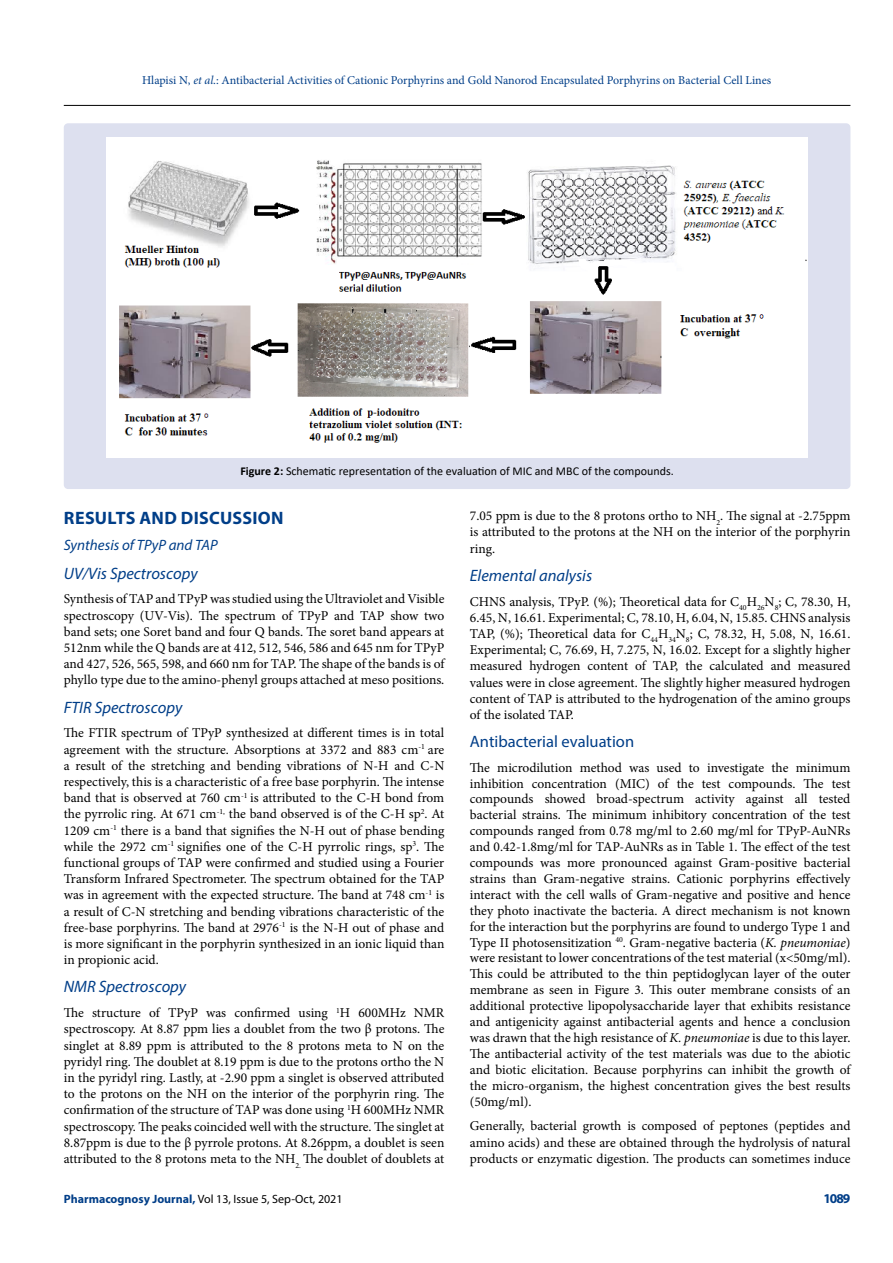
<style>
.page{position:relative;width:893px;height:1263px;background:#fff}
.page>*{position:absolute;margin:0;border:0;box-sizing:border-box;transform-origin:0 0}
.t1{font:700 18px "Myriad Pro";letter-spacing:.02em;color:#003e88}
.t2{font:italic 16.5px "Myriad Pro";color:#003e88}
.t3{font:16.5px "Myriad Pro";color:#003e88}
.t4{font:italic 15px "Myriad Pro";color:#003e88}
.t5{font:13.5px/16.2px "Minion Pro";color:#000;text-align:justify}
.t6{font:700 13.5px "Myriad Pro";color:#003e88}
.t7{font:12px "Minion Pro";color:#003e88}
.t8{font:12px "Calibri";color:#000}
.t9{font:12px "Myriad Pro";color:#000}
.s1{font-style:italic}
.s2{font-weight:700}
.s3{font-weight:700;color:#003e88}
</style>
<div class="page">
<hr style="left:64px;top:105px;width:786px;height:1px;background:#000">
<div style="left:64px;top:123px;width:786px;height:366px;background:#dde0ef;border-radius:4px"></div>
<img style="left:107px;top:138px;width:701px;height:319px">
<p class="t7" style="left:142px;top:72px;width:631px">Hlapisi N, <span class="s1">et al</span>.: Antibacterial Activities of Cationic Porphyrins and Gold Nanorod Encapsulated Porphyrins on Bacterial Cell Lines</p>
<p class="t8" style="left:240px;top:462px;width:435px"><span class="s2">Figure 2:</span> Schematic representation of the evaluation of MIC and MBC of the compounds.</p>
<h1 class="t1" style="left:64px;top:506px;width:221px">RESULTS AND DISCUSSION</h1>
<p class="t4" style="left:64px;top:536px;width:155px">Synthesis of TPyP and TAP</p>
<p class="t2" style="left:64px;top:563px;width:135px">UV/Vis Spectroscopy</p>
<p class="t5" style="left:64px;top:591px;width:382px">Synthesis of TAP and TPyP was studied using the Ultraviolet and Visible spectroscopy (UV-Vis). The spectrum of TPyP and TAP show two band sets; one Soret band and four Q bands. The soret band appears at 512nm while the Q bands are at 412, 512, 546, 586 and 645 nm for TPyP and 427, 526, 565, 598, and 660 nm for TAP. The shape of the bands is of phyllo type due to the amino-phenyl groups attached at meso positions.</p>
<p class="t2" style="left:64px;top:697px;width:120px">FTIR Spectroscopy</p>
<p class="t5" style="left:64px;top:725px;width:382px">The FTIR spectrum of TPyP synthesized at different times is in total agreement with the structure. Absorptions at 3372 and 883 cm<sup>-1</sup> are a result of the stretching and bending vibrations of N-H and C-N respectively, this is a characteristic of a free base porphyrin. The intense band that is observed at 760 cm<sup>-1</sup> is attributed to the C-H bond from the pyrrolic ring. At 671 cm<sup>-1,</sup> the band observed is of the C-H sp<sup>2</sup>. At 1209 cm<sup>-1</sup> there is a band that signifies the N-H out of phase bending while the 2972 cm<sup>-1</sup> signifies one of the C-H pyrrolic rings, sp<sup>3</sup>. The functional groups of TAP were confirmed and studied using a Fourier Transform Infrared Spectrometer. The spectrum obtained for the TAP was in agreement with the expected structure. The band at 748 cm<sup>-1</sup> is a result of C-N stretching and bending vibrations characteristic of the free-base porphyrins. The band at 2976<sup>-1</sup> is the N-H out of phase and is more significant in the porphyrin synthesized in an ionic liquid than in propionic acid.</p>
<p class="t2" style="left:64px;top:977px;width:124px">NMR Spectroscopy</p>
<p class="t5" style="left:64px;top:1005px;width:382px">The structure of TPyP was confirmed using <sup>1</sup>H 600MHz NMR spectroscopy. At 8.87 ppm lies a doublet from the two β protons. The singlet at 8.89 ppm is attributed to the 8 protons meta to N on the pyridyl ring. The doublet at 8.19 ppm is due to the protons ortho the N in the pyridyl ring. Lastly, at -2.90 ppm a singlet is observed attributed to the protons on the NH on the interior of the porphyrin ring. The confirmation of the structure of TAP was done using <sup>1</sup>H 600MHz NMR spectroscopy. The peaks coincided well with the structure. The singlet at 8.87ppm is due to the β pyrrole protons. At 8.26ppm, a doublet is seen attributed to the 8 protons meta to the NH<sub>2.</sub> The doublet of doublets at</p>
<p class="t9" style="left:64px;top:1191px;width:280px"><span class="s3">Pharmacognosy Journal,</span> Vol 13, Issue 5, Sep-Oct, 2021</p>
<p class="t5" style="left:470px;top:508px;width:382px">7.05 ppm is due to the 8 protons ortho to NH<sub>2</sub>. The signal at -2.75ppm is attributed to the protons at the NH on the interior of the porphyrin ring.</p>
<p class="t2" style="left:470px;top:565px;width:124px">Elemental analysis</p>
<p class="t5" style="left:470px;top:593px;width:382px">CHNS analysis, TPyP. (%); Theoretical data for C<sub>40</sub>H<sub>26</sub>N<sub>8</sub>; C, 78.30, H, 6.45, N, 16.61. Experimental; C, 78.10, H, 6.04, N, 15.85. CHNS analysis TAP, (%); Theoretical data for C<sub>44</sub>H<sub>34</sub>N<sub>8</sub>; C, 78.32, H, 5.08, N, 16.61.<br>Experimental; C, 76.69, H, 7.275, N, 16.02. Except for a slightly higher measured hydrogen content of TAP, the calculated and measured values were in close agreement. The slightly higher measured hydrogen content of TAP is attributed to the hydrogenation of the amino groups of the isolated TAP.</p>
<p class="t3" style="left:470px;top:731px;width:166px">Antibacterial evaluation</p>
<p class="t5" style="left:470px;top:759px;width:382px">The microdilution method was used to investigate the minimum inhibition concentration (MIC) of the test compounds. The test compounds showed broad-spectrum activity against all tested bacterial strains. The minimum inhibitory concentration of the test compounds ranged from 0.78 mg/ml to 2.60 mg/ml for TPyP-AuNRs and 0.42-1.8mg/ml for TAP-AuNRs as in Table 1. The effect of the test compounds was more pronounced against Gram-positive bacterial strains than Gram-negative strains. Cationic porphyrins effectively interact with the cell walls of Gram-negative and positive and hence they photo inactivate the bacteria. A direct mechanism is not known for the interaction but the porphyrins are found to undergo Type 1 and Type II photosensitization <sup>40</sup>. Gram-negative bacteria (<span class="s1">K. pneumoniae</span>) were resistant to lower concentrations of the test material (x&lt;50mg/ml).<br>This could be attributed to the thin peptidoglycan layer of the outer membrane as seen in Figure 3. This outer membrane consists of an additional protective lipopolysaccharide layer that exhibits resistance and antigenicity against antibacterial agents and hence a conclusion was drawn that the high resistance of <span class="s1">K. pneumoniae</span> is due to this layer.<br>The antibacterial activity of the test materials was due to the abiotic and biotic elicitation. Because porphyrins can inhibit the growth of the micro-organism, the highest concentration gives the best results (50mg/ml).</p>
<p class="t5" style="left:470px;top:1118px;width:382px">Generally, bacterial growth is composed of peptones (peptides and amino acids) and these are obtained through the hydrolysis of natural products or enzymatic digestion. The products can sometimes induce</p>
<p class="t6" style="left:823px;top:1189px;width:29px">1089</p>
</div>
